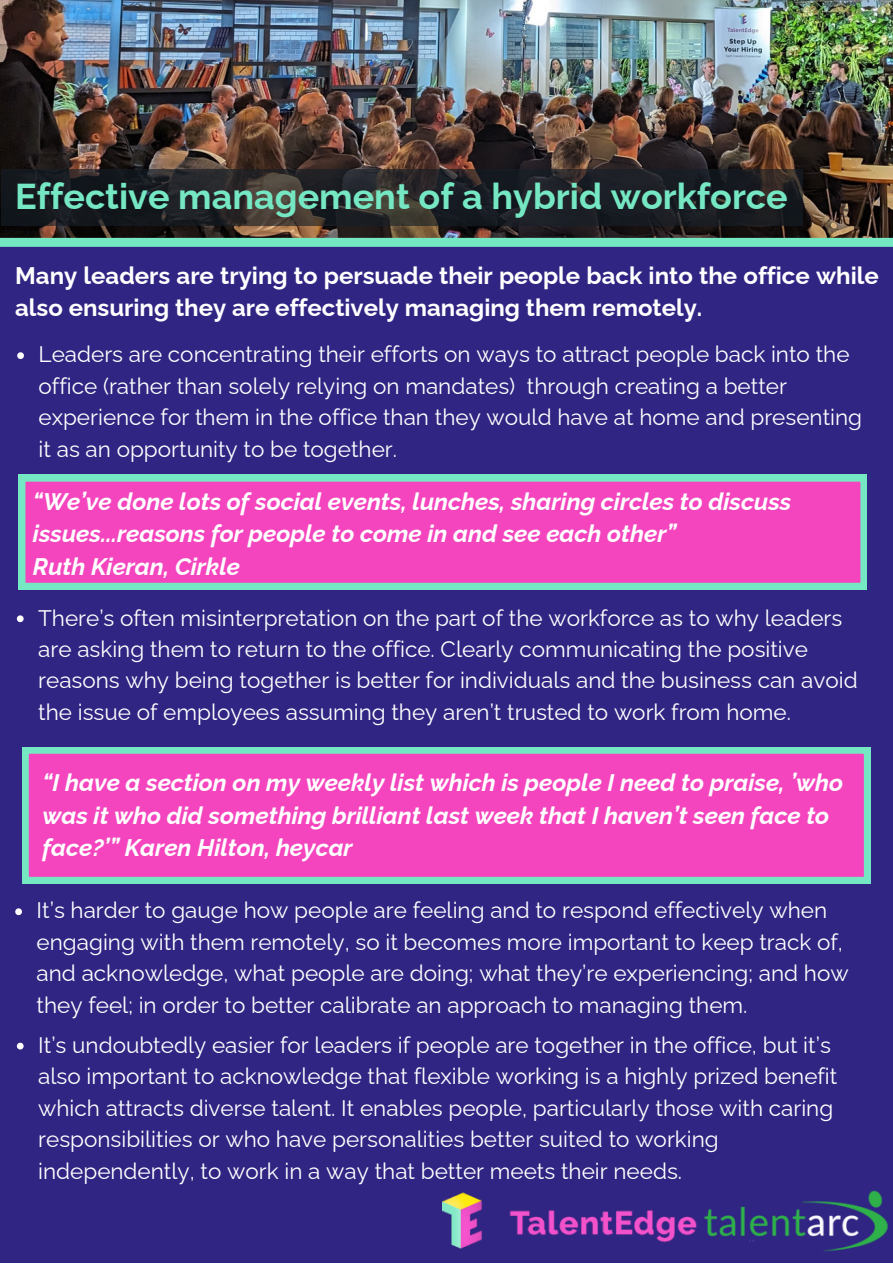
<style>
.page{position:relative;width:893px;height:1264px;background:#fff}
.page>*{position:absolute;margin:0;border:0;box-sizing:border-box;transform-origin:0 0}
.t1{font:700 36px "Raleway";color:#75e7c2}
.t2{font:italic 700 24px/32.5px "Raleway";color:#fff}
.t3{font:700 24px/32.5px "Raleway";color:#fff}
.t4{font:22.5px/31.5px "Raleway";color:#fff}
</style>
<div class="page">
<div style="left:0;top:0;width:892px;height:1262px;background:#302583"></div>
<img style="left:0;top:0;width:892px;height:238px">
<div style="left:0;top:238px;width:892px;height:9px;background:#75e7c2"></div>
<svg style="left:22px;top:747px;width:848px;height:136px;background:#e656be"></svg>
<img style="left:443px;top:1190px;width:445px;height:62px">
<svg style="left:19px;top:475px;width:847px;height:114px;background:#e459be"></svg>
<svg style="left:17px;top:352px;width:7px;height:7px"></svg>
<svg style="left:15px;top:908px;width:7px;height:7px"></svg>
<svg style="left:17px;top:615px;width:7px;height:7px"></svg>
<svg style="left:17px;top:1042px;width:7px;height:7px"></svg>
<div style="left:1px;top:169px;width:801px;height:56px;background:#161f28;opacity:.64"></div>
<p class="t1" style="left:15px;top:175px;width:774px">Effective management of a hybrid workforce</p>
<p class="t3" style="left:15px;top:259px;width:865px">Many leaders are trying to persuade their people back into the office while also ensuring they are effectively managing them remotely.</p>
<p class="t4" style="left:39px;top:339px;width:825px">Leaders are concentrating their efforts on ways to attract people back into the office (rather than solely relying on mandates) through creating a better experience for them in the office than they would have at home and presenting it as an opportunity to be together.</p>
<p class="t2" style="left:33px;top:485px;width:760px">“We’ve done lots of social events, lunches, sharing circles to discuss issues...reasons for people to come in and see each other”</p>
<p class="t2" style="left:33px;top:550px;width:208px">Ruth Kieran, Cirkle</p>
<p class="t4" style="left:38px;top:602px;width:820px">There’s often misinterpretation on the part of the workforce as to why leaders are asking them to return to the office. Clearly communicating the positive reasons why being together is better for individuals and the business can avoid the issue of employees assuming they aren’t trusted to work from home.</p>
<p class="t2" style="left:43px;top:766px;width:802px">“I have a section on my weekly list which is people I need to praise, ’who was it who did something brilliant last week that I haven’t seen face to face?’” Karen Hilton, heycar</p>
<p class="t4" style="left:37px;top:894px;width:813px">It’s harder to gauge how people are feeling and to respond effectively when engaging with them remotely, so it becomes more important to keep track of, and acknowledge, what people are doing; what they’re experiencing; and how they feel; in order to better calibrate an approach to managing them.</p>
<p class="t4" style="left:38px;top:1029px;width:800px">It’s undoubtedly easier for leaders if people are together in the office, but it’s also important to acknowledge that flexible working is a highly prized benefit which attracts diverse talent. It enables people, particularly those with caring responsibilities or who have personalities better suited to working independently, to work in a way that better meets their needs.</p>
</div>
